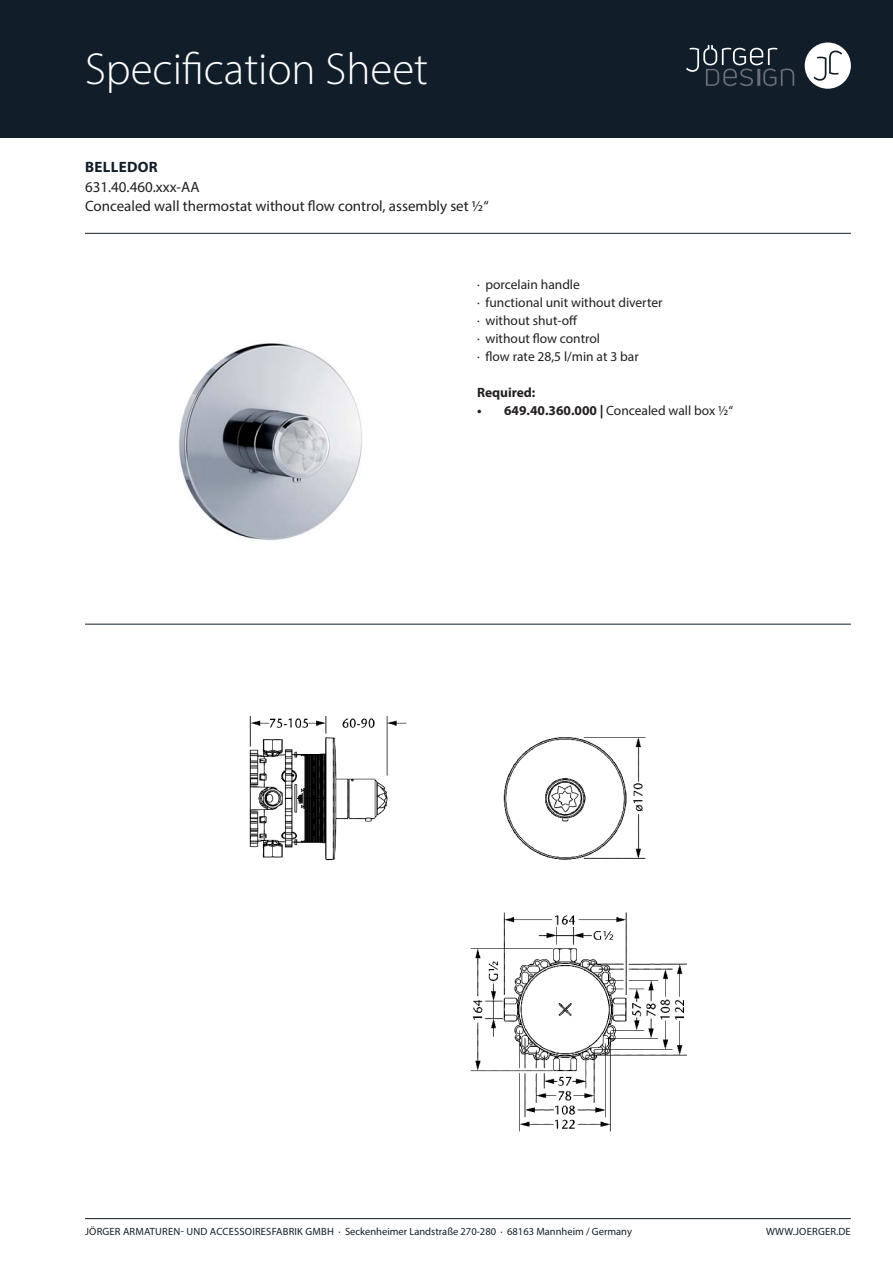
<style>
.page{position:relative;width:893px;height:1263px;background:#fff}
.page>*{position:absolute;margin:0;border:0;box-sizing:border-box;transform-origin:0 0}
.t1{font:300 45px "Myriad Pro";color:#fff}
.t2{font:15px "Myriad Pro";color:#231f20}
.t3{font:700 15px "Myriad Pro";letter-spacing:.02em;color:#111e29}
.t4{font:13.5px/18px "Myriad Pro";color:#231f20}
.t5{font:700 13.5px "Myriad Pro";color:#231f20}
.t6{font:10.5px "Myriad Pro";letter-spacing:.005em;color:#111e29}
.s1{font-weight:700}
</style>
<div class="page">
<div style="left:0;top:0;width:893px;height:138px;background:#111e29"></div>
<div style="left:805px;top:43px;width:46px;height:46px;background:#fff;border-radius:50%"></div>
<svg style="left:814px;top:51px;width:28px;height:30px"></svg>
<svg style="left:686px;top:45px;width:108px;height:41px"></svg>
<hr style="left:85px;top:1218px;width:766px;height:1px;background:#111e29">
<hr style="left:85px;top:233px;width:766px;height:1px;background:#111e29">
<hr style="left:85px;top:624px;width:766px;height:1px;background:#111e29">
<img style="left:178px;top:343px;width:184px;height:198px">
<img style="left:249px;top:716px;width:438px;height:416px">
<h1 class="t1" style="left:85px;top:52px;width:345px">Specification Sheet</h1>
<p class="t3" style="left:85px;top:161px;width:74px">BELLEDOR</p>
<p class="t2" style="left:85px;top:200px;width:405px">Concealed wall thermostat without flow control, assembly set ½“</p>
<p class="t2" style="left:85px;top:181px;width:116px">631.40.460.xxx-AA</p>
<p class="t4" style="left:477px;top:277px;width:187px">· porcelain handle<br>· functional unit without diverter · without shut-off<br>· without flow control<br>· flow rate 28,5 l/min at 3 bar</p>
<p class="t5" style="left:477px;top:387px;width:60px">Required:</p>
<p class="t4" style="left:477px;top:403px;width:258px"><span class="s1">• 649.40.360.000 |</span> Concealed wall box ½“</p>
<p class="t6" style="left:85px;top:1228px;width:548px">JÖRGER ARMATUREN- UND ACCESSOIRESFABRIK GMBH · Seckenheimer Landstraße 270-280 · 68163 Mannheim / Germany</p>
<p class="t6" style="left:766px;top:1228px;width:86px">WWW.JOERGER.DE</p>
</div>
